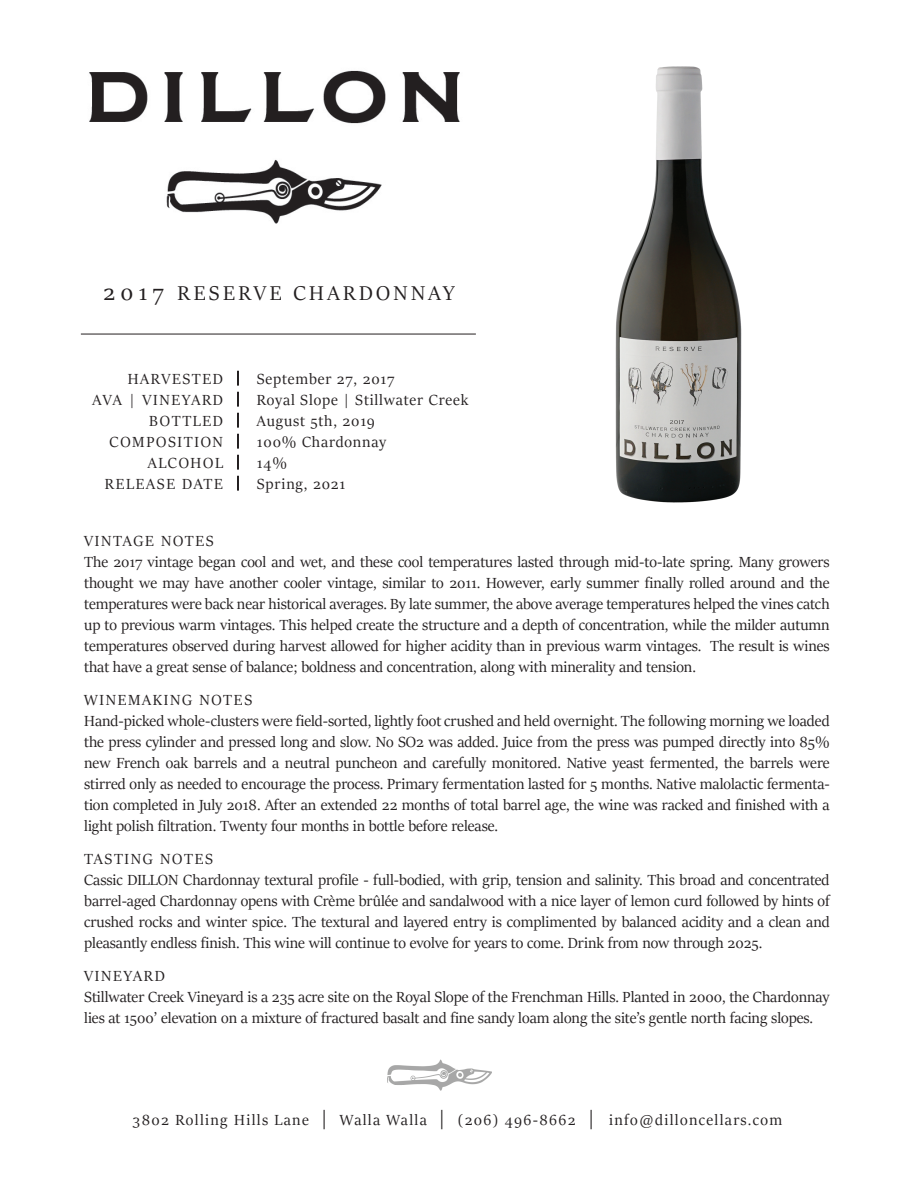
<style>
.page{position:relative;width:918px;height:1188px;background:#fff}
.page>*{position:absolute;margin:0;border:0;box-sizing:border-box;transform-origin:0 0}
.t1{font:22.5px "Sitka Banner";letter-spacing:.15em;color:#231f20}
.t2{font:16.5px/21px "Sitka Banner";color:#231f20}
.t3{font:16.5px/21px "Sitka Banner";letter-spacing:.05em;color:#231f20}
.t4{font:16.5px "Sitka Banner";letter-spacing:.08em;color:#231f20}
.t5{font:16.5px/21px "Sitka Banner";letter-spacing:.1em;color:#231f20;text-align:right}
.s1{font-size:25.5px}
.s2{font-size:22.5px}
</style>
<div class="page">
<img style="left:89px;top:70px;width:371px;height:154px">
<svg style="left:237px;top:371px;width:2px;height:15px"></svg>
<svg style="left:237px;top:392px;width:2px;height:15px"></svg>
<svg style="left:237px;top:413px;width:2px;height:15px"></svg>
<svg style="left:237px;top:434px;width:2px;height:15px"></svg>
<svg style="left:237px;top:455px;width:2px;height:15px"></svg>
<svg style="left:237px;top:476px;width:2px;height:15px"></svg>
<hr style="left:81px;top:334px;width:395px;height:1px;background:#231f20">
<img style="left:615px;top:66px;width:127px;height:437px">
<img style="left:388px;top:1059px;width:103px;height:32px">
<h1 class="t1" style="left:103px;top:277px;width:353px"><span class="s1">2017</span> RESERVE CHARDONNAY</h1>
<p class="t5" style="left:93px;top:368px;width:132px">HARVESTED<br>AVA | VINEYARD<br>BOTTLED<br>COMPOSITION<br>ALCOHOL<br>RELEASE DATE</p>
<p class="t3" style="left:257px;top:367px;width:213px">September 27, 2017<br>Royal Slope | Stillwater Creek<br>August 5th, 2019<br>100% Chardonnay<br>14%<br>Spring, 2021</p>
<p class="t2" style="left:84px;top:530px;width:747px">VINTAGE NOTES<br>The 2017 vintage began cool and wet, and these cool temperatures lasted through mid-to-late spring. Many growers thought we may have another cooler vintage, similar to 2011. However, early summer finally rolled around and the temperatures were back near historical averages. By late summer, the above average temperatures helped the vines catch up to previous warm vintages. This helped create the structure and a depth of concentration, while the milder autumn temperatures observed during harvest allowed for higher acidity than in previous warm vintages. The result is wines that have a great sense of balance; boldness and concentration, along with minerality and tension.</p>
<p class="t2" style="left:84px;top:689px;width:747px">WINEMAKING NOTES<br>Hand-picked whole-clusters were field-sorted, lightly foot crushed and held overnight. The following morning we loaded the press cylinder and pressed long and slow. No SO2 was added. Juice from the press was pumped directly into 85% new French oak barrels and a neutral puncheon and carefully monitored. Native yeast fermented, the barrels were stirred only as needed to encourage the process. Primary fermentation lasted for 5 months. Native malolactic fermenta&shy;tion completed in July 2018. After an extended 22 months of total barrel age, the wine was racked and finished with a light polish filtration. Twenty four months in bottle before release.</p>
<p class="t2" style="left:84px;top:848px;width:747px">TASTING NOTES<br>Cassic DILLON Chardonnay textural profile - full-bodied, with grip, tension and salinity. This broad and concentrated barrel-aged Chardonnay opens with Crème brûlée and sandalwood with a nice layer of lemon curd followed by hints of crushed rocks and winter spice. The textural and layered entry is complimented by balanced acidity and a clean and pleasantly endless finish. This wine will continue to evolve for years to come. Drink from now through 2025.</p>
<p class="t2" style="left:84px;top:965px;width:747px">VINEYARD<br>Stillwater Creek Vineyard is a 235 acre site on the Royal Slope of the Frenchman Hills. Planted in 2000, the Chardonnay lies at 1500’ elevation on a mixture of fractured basalt and fine sandy loam along the site’s gentle north facing slopes.</p>
<p class="t4" style="left:133px;top:1109px;width:651px">3802 Rolling Hills Lane <span class="s2">|</span> Walla Walla <span class="s2">|</span> (206) 496-8662 <span class="s2">|</span> info@dilloncellars.com</p>
</div>
